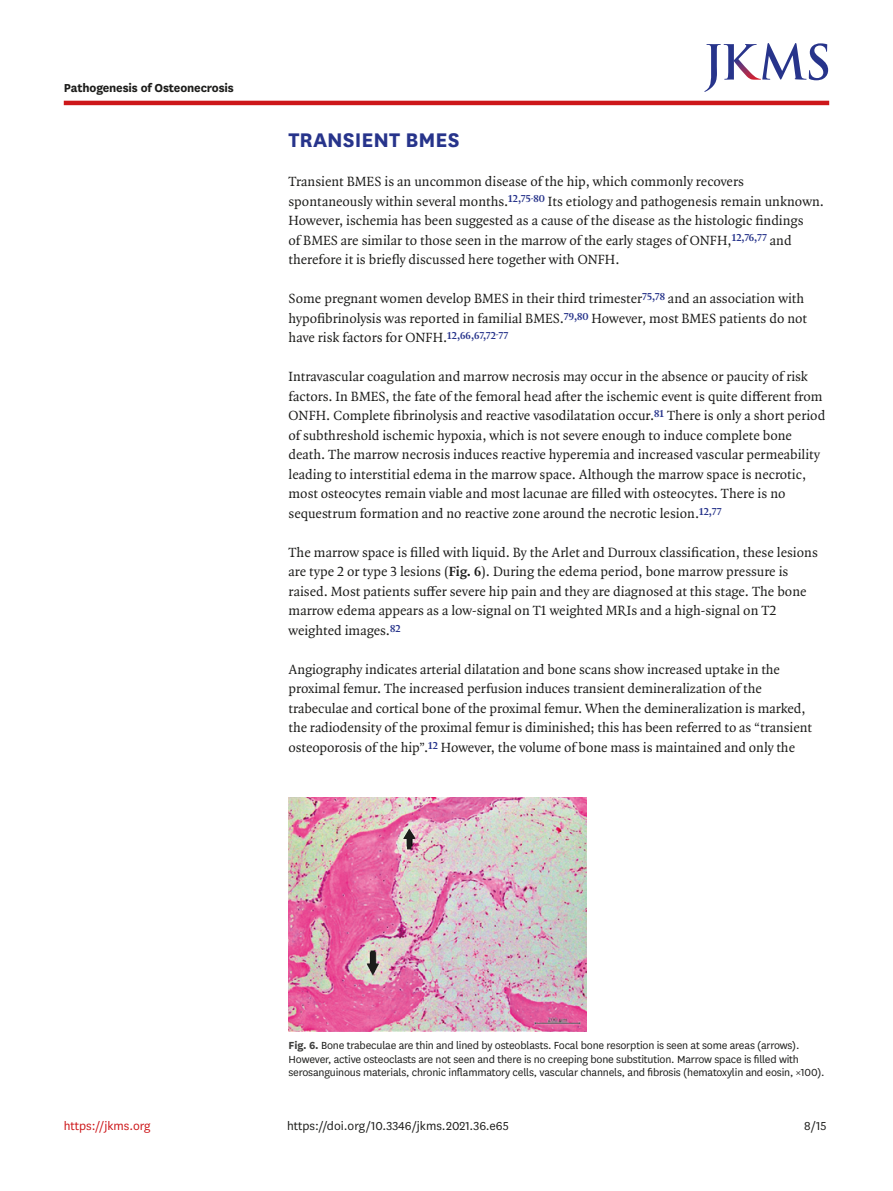
<style>
.page{position:relative;width:893px;height:1191px;background:#fff}
.page>*{position:absolute;margin:0;border:0;box-sizing:border-box;transform-origin:0 0}
.body_title1{font:700 23.1px "National";color:#27348b}
.body_p{font:14.25px/19.5px "Quadraat OT";color:#1d1d1b}
.body_p_first{font:14.25px/19.5px "Quadraat OT";color:#1d1d1b}
.doi_running_footer{font:13.5px "National";color:#1d1d1b}
.alt-title-type{font:700 13.5px "National";letter-spacing:-.01em;color:#1d1d1b}
.t1{font:13.5px "National";color:#cd171a}
.fig_caption{font:12px/13.5px "National";letter-spacing:-.015em;color:#1d1d1b}
.s1{font-weight:700}
.s2{font-weight:700;color:#3d3d3c}
</style>
<div class="page">
<hr style="left:64px;top:101px;width:765px;height:4px;background:#cd171a">
<svg style="left:704px;top:43px;width:124px;height:49px"></svg>
<img style="left:289px;top:797px;width:297px;height:234px">
<hr style="left:407px;top:837px;width:4px;height:12px;background:#1d1d1b">
<svg style="left:403px;top:828px;width:12px;height:11px"></svg>
<hr style="left:371px;top:950px;width:4px;height:15px;background:#1d1d1b">
<svg style="left:367px;top:963px;width:12px;height:11px"></svg>
<p class="alt-title-type" style="left:64px;top:78px;width:172px">Pathogenesis of Osteonecrosis</p>
<p class="body_title1" style="left:289px;top:124px;width:173px">TRANSIENT BMES</p>
<p class="body_p_first" style="left:289px;top:172px;width:537px">Transient BMES is an uncommon disease of the hip, which commonly recovers spontaneously within several months.<sup>12,75</sup><sup>-</sup><sup>80</sup> Its etiology and pathogenesis remain unknown.<br>However, ischemia has been suggested as a cause of the disease as the histologic findings<br>of BMES are similar to those seen in the marrow of the early stages of ONFH,<sup>12,76,77</sup> and therefore it is briefly discussed here together with ONFH.</p>
<p class="body_p" style="left:289px;top:289px;width:520px">Some pregnant women develop BMES in their third trimester<sup>75,78</sup> and an association with hypofibrinolysis was reported in familial BMES.<sup>79,80</sup> However, most BMES patients do not have risk factors for ONFH.<sup>12,66,67,72</sup><sup>-</sup><sup>77</sup></p>
<p class="body_p" style="left:289px;top:367px;width:538px">Intravascular coagulation and marrow necrosis may occur in the absence or paucity of risk factors. In BMES, the fate of the femoral head after the ischemic event is quite different from ONFH. Complete fibrinolysis and reactive vasodilatation occur.<sup>81</sup> There is only a short period of subthreshold ischemic hypoxia, which is not severe enough to induce complete bone death. The marrow necrosis induces reactive hyperemia and increased vascular permeability leading to interstitial edema in the marrow space. Although the marrow space is necrotic, most osteocytes remain viable and most lacunae are filled with osteocytes. There is no sequestrum formation and no reactive zone around the necrotic lesion.<sup>12,77</sup></p>
<p class="body_p" style="left:289px;top:542px;width:531px">The marrow space is filled with liquid. By the Arlet and Durroux classification, these lesions are type 2 or type 3 lesions (<span class="s1">Fig. 6</span>). During the edema period, bone marrow pressure is raised. Most patients suffer severe hip pain and they are diagnosed at this stage. The bone marrow edema appears as a low-signal on T1 weighted MRIs and a high-signal on T2 weighted images.<sup>82</sup></p>
<p class="body_p" style="left:289px;top:659px;width:525px">Angiography indicates arterial dilatation and bone scans show increased uptake in the proximal femur. The increased perfusion induces transient demineralization of the trabeculae and cortical bone of the proximal femur. When the demineralization is marked, the radiodensity of the proximal femur is diminished; this has been referred to as “transient osteoporosis of the hip”.<sup>12</sup> However, the volume of bone mass is maintained and only the</p>
<p class="fig_caption" style="left:289px;top:1038px;width:538px"><span class="s2">Fig. 6.</span> Bone trabeculae are thin and lined by osteoblasts. Focal bone resorption is seen at some areas (arrows).<br>However, active osteoclasts are not seen and there is no creeping bone substitution. Marrow space is filled with serosanguinous materials, chronic inflammatory cells, vascular channels, and fibrosis (hematoxylin and eosin, ×100).</p>
<p class="t1" style="left:64px;top:1116px;width:88px">https://jkms.org</p>
<p class="doi_running_footer" style="left:287px;top:1116px;width:223px">https://doi.org/10.3346/jkms.2021.36.e65</p>
<p class="doi_running_footer" style="left:804px;top:1116px;width:24px">8/15</p>
</div>
